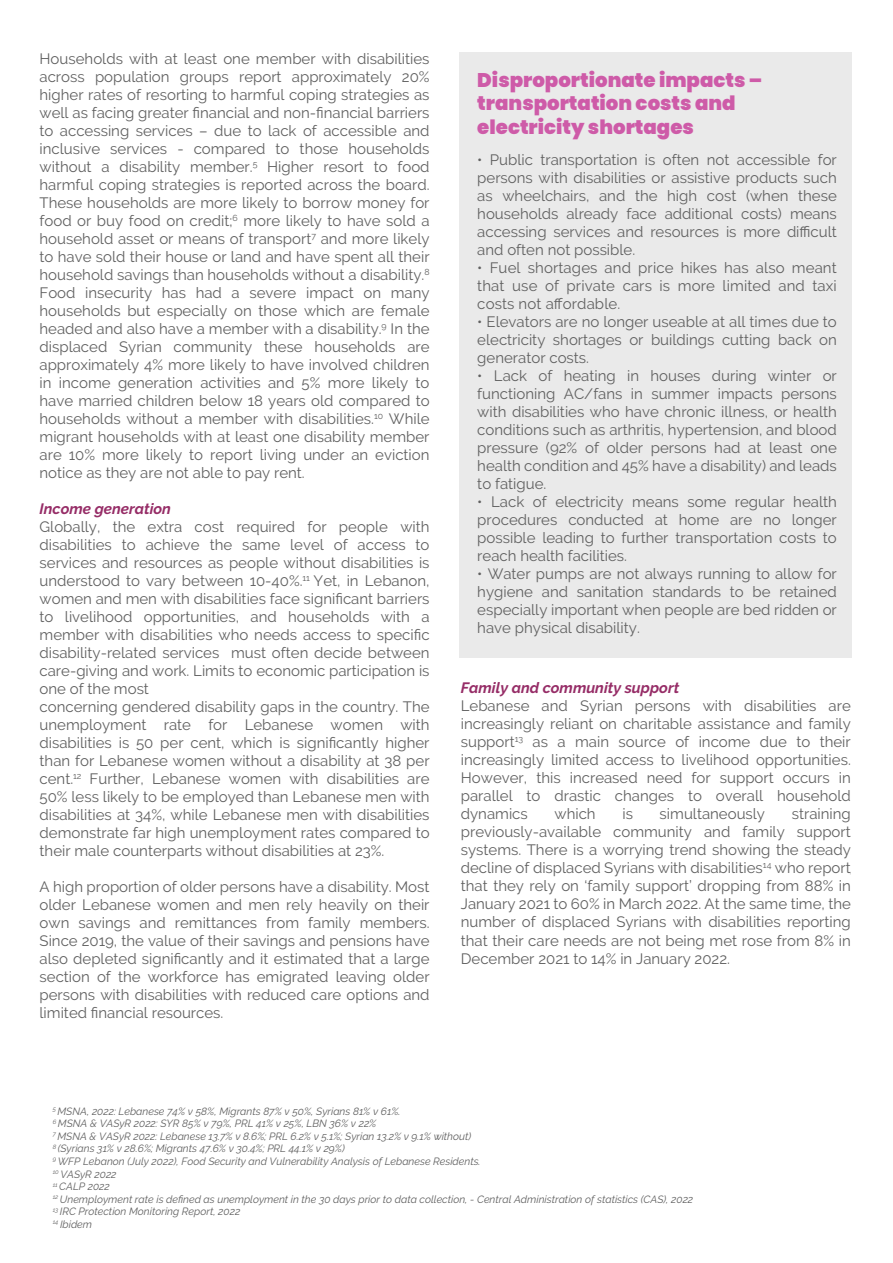
<style>
.page{position:relative;width:893px;height:1263px;background:#fff}
.page>*{position:absolute;margin:0;border:0;box-sizing:border-box;transform-origin:0 0}
.t1{font:900 19.8px/23.7px "Poppins";color:#ce5ba8}
.t2{font:15px/18px "Raleway";color:#606060;text-align:justify}
.t3{font:italic 700 15px "Raleway";color:#962d67}
.t4{font:italic 10.5px/12.6px "Raleway";color:#606060}
</style>
<div class="page">
<div style="left:460px;top:52px;width:392px;height:606px;background:#eaeaea"></div>
<p class="t2" style="left:40px;top:49px;width:392px">Households with at least one member with disabilities across population groups report approximately 20% higher rates of resorting to harmful coping strategies as well as facing greater financial and non-financial barriers to accessing services – due to lack of accessible and inclusive services - compared to those households without a disability member.<sup>5</sup> Higher resort to food harmful coping strategies is reported across the board.<br>These households are more likely to borrow money for food or buy food on credit;<sup>6</sup> more likely to have sold a household asset or means of transport<sup>7</sup> and more likely to have sold their house or land and have spent all their household savings than households without a disability.<sup>8<br></sup>Food insecurity has had a severe impact on many households but especially on those which are female headed and also have a member with a disability.<sup>9</sup> In the displaced Syrian community these households are approximately 4% more likely to have involved children in income generation activities and 5% more likely to have married children below 18 years old compared to households without a member with disabilities.<sup>10</sup> While migrant households with at least one disability member are 10% more likely to report living under an eviction notice as they are not able to pay rent.</p>
<p class="t3" style="left:40px;top:500px;width:133px">Income generation</p>
<p class="t2" style="left:40px;top:517px;width:392px;text-align:left">Globally, the extra cost required for people with disabilities to achieve the same level of access to services and resources as people without disabilities is understood to vary between 10-40%.<sup>11</sup> Yet, in Lebanon, women and men with disabilities face significant barriers to livelihood opportunities, and households with a member with disabilities who needs access to specific disability-related services must often decide between care-giving and work. Limits to economic participation is one of the most<br>concerning gendered disability gaps in the country. The unemployment rate for Lebanese women with disabilities is 50 per cent, which is significantly higher than for Lebanese women without a disability at 38 per cent.<sup>12</sup> Further, Lebanese women with disabilities are 50% less likely to be employed than Lebanese men with disabilities at 34%, while Lebanese men with disabilities demonstrate far high unemployment rates compared to their male counterparts without disabilities at 23%.</p>
<p class="t2" style="left:40px;top:877px;width:391px">A high proportion of older persons have a disability. Most older Lebanese women and men rely heavily on their own savings and remittances from family members.<br>Since 2019, the value of their savings and pensions have also depleted significantly and it estimated that a large section of the workforce has emigrated leaving older persons with disabilities with reduced care options and limited financial resources.</p>
<h1 class="t1" style="left:477px;top:68px;width:287px">Disproportionate impacts – transportation costs and electricity shortages</h1>
<p class="t2" style="left:477px;top:151px;width:361px">• Public transportation is often not accessible for persons with disabilities or assistive products such as wheelchairs, and the high cost (when these households already face additional costs) means accessing services and resources is more difficult and often not possible.</p>
<p class="t2" style="left:477px;top:259px;width:361px">• Fuel shortages and price hikes has also meant that use of private cars is more limited and taxi costs not affordable.</p>
<p class="t2" style="left:477px;top:313px;width:361px">• Elevators are no longer useable at all times due to electricity shortages or buildings cutting back on generator costs.</p>
<p class="t2" style="left:477px;top:367px;width:361px">• Lack of heating in houses during winter or functioning AC/fans in summer impacts persons with disabilities who have chronic illness, or health conditions such as arthritis, hypertension, and blood pressure (92% of older persons had at least one health condition and 45% have a disability) and leads to fatigue.</p>
<p class="t2" style="left:477px;top:493px;width:361px">• Lack of electricity means some regular health procedures conducted at home are no longer possible leading to further transportation costs to reach health facilities.</p>
<p class="t2" style="left:477px;top:565px;width:361px">• Water pumps are not always running to allow for hygiene and sanitation standards to be retained especially important when people are bed ridden or have physical disability.</p>
<p class="t3" style="left:461px;top:679px;width:220px">Family and community support</p>
<p class="t2" style="left:461px;top:697px;width:392px">Lebanese and Syrian persons with disabilities are increasingly reliant on charitable assistance and family support<sup>13</sup> as a main source of income due to their increasingly limited access to livelihood opportunities.<br>However, this increased need for support occurs in parallel to drastic changes to overall household dynamics</p>
<p class="t2" style="left:461px;top:805px;width:392px;text-indent:331px">straining previously-available community and family support systems. There is a worrying trend showing the steady decline of displaced Syrians with disabilities<sup>14</sup> who report that they rely on ‘family support’ dropping from 88% in January 2021 to 60% in March 2022. At the same time, the number of displaced Syrians with disabilities reporting that their care needs are not being met rose from 8% in December 2021 to 14% in January 2022.</p>
<p class="t2" style="left:554px;top:805px;width:43px">which</p>
<p class="t2" style="left:622px;top:805px;width:12px">is</p>
<p class="t2" style="left:660px;top:805px;width:107px">simultaneously</p>
<p class="t4" style="left:53px;top:1104px;width:642px"><sup>5</sup> MSNA, 2022: Lebanese 74% v 58%, Migrants 87% v 50%, Syrians 81% v 61%.<br><sup>6</sup> MSNA &amp; VASyR 2022: SYR 85% v 79%, PRL 41% v 25%, LBN 36% v 22%<br><sup>7</sup> MSNA &amp; VASyR 2022: Lebanese 13.7% v 8.6%; PRL 6.2% v 5.1%; Syrian 13.2% v 9.1% without)<br><sup>8</sup> (Syrians 31% v 28.6%; Migrants 47.6% v 30.4%; PRL 44.1% v 29%)<br><sup>9</sup> WFP Lebanon (July 2022), Food Security and Vulnerability Analysis of Lebanese Residents.<br><sup>10</sup> VASyR 2022<br><sup>11</sup> CALP 2022<br><sup>12</sup> Unemployment rate is defined as unemployment in the 30 days prior to data collection, - Central Administration of statistics (CAS), 2022<br><sup>13</sup> IRC Protection Monitoring Report, 2022<br><sup>14</sup> Ibidem</p>
</div>
